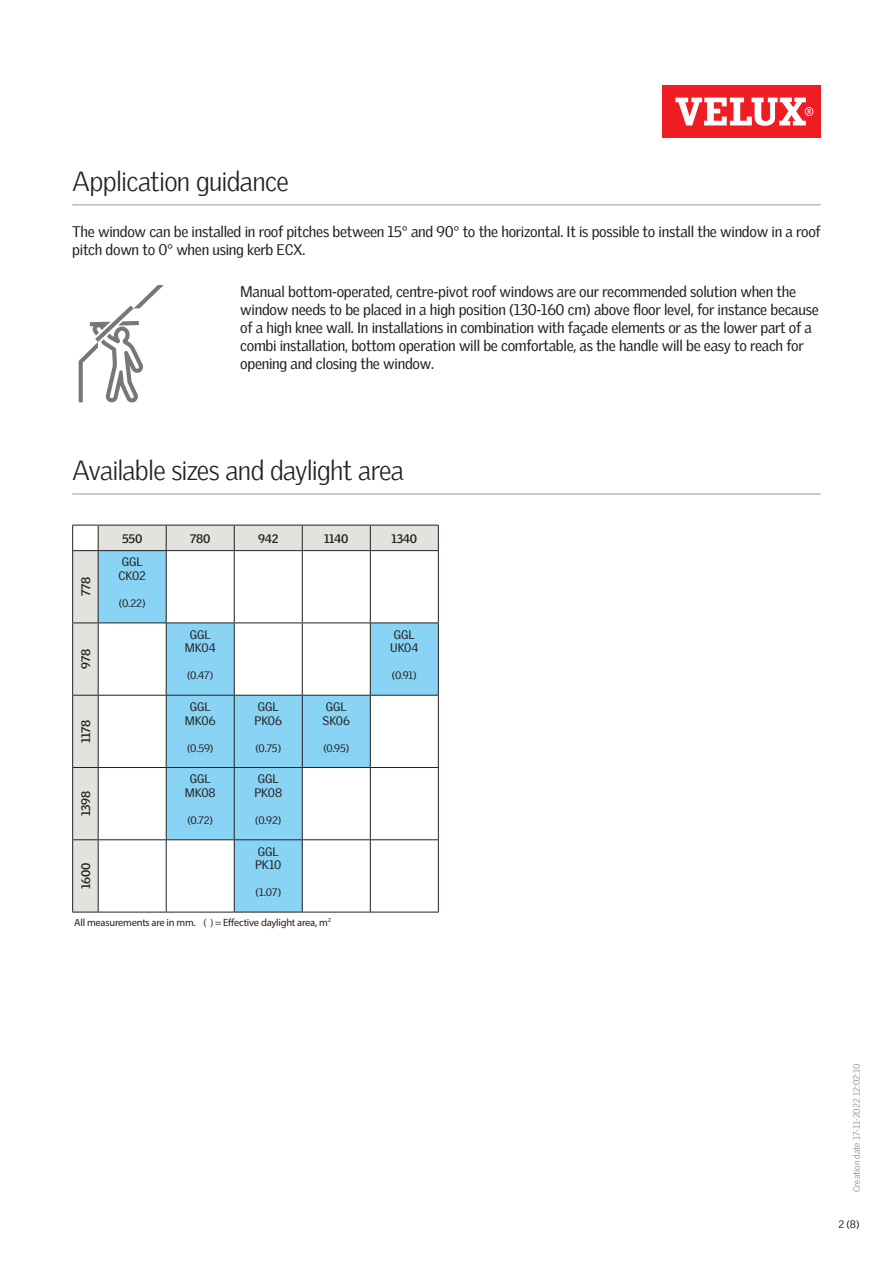
<style>
.page{position:relative;width:893px;height:1263px;background:#fff}
.page>*{position:absolute;margin:0;border:0;box-sizing:border-box;transform-origin:0 0}
.Headline_With_Line_B{font:300 27px "Velux Gothic";letter-spacing:-.03em;color:#231f20}
.Body_Regular{font:15px/18px "Velux Gothic";letter-spacing:-.02em;color:#231f20}
.TableText{font:12px "Velux Gothic";letter-spacing:-.005em;color:#231f20}
.TableHeader{font:700 12px "Velux Gothic";letter-spacing:-.02em;color:#231f20}
.TableHeader_TableTex{font:700 12px "Velux Gothic";letter-spacing:-.02em;color:#231f20}
.TableText-2{font:10.5px "Velux Gothic";letter-spacing:-.005em;color:#231f20}
.t1{font:10.5px "Myriad Pro";letter-spacing:-.02em;color:#231f20}
.t2{font:300 9px "Velux Gothic";color:#7c7e81}
</style>
<div class="page">
<div style="left:662px;top:85px;width:159px;height:53px;background:#ee1d23"></div>
<svg style="left:675px;top:98px;width:138px;height:28px"></svg>
<hr style="left:72px;top:204px;width:749px;height:2px;background:#bcbdbb">
<hr style="left:72px;top:493px;width:749px;height:2px;background:#bcbdbb">
<div style="left:73px;top:526px;width:365px;height:386px;background:#e2e2de"></div>
<svg style="left:99px;top:551px;width:339px;height:361px"></svg>
<hr style="left:98px;top:525px;width:68px;height:1px;background:#231f20">
<hr style="left:166px;top:525px;width:68px;height:1px;background:#231f20">
<svg style="left:166px;top:525px;width:1px;height:25px"></svg>
<hr style="left:234px;top:525px;width:68px;height:1px;background:#231f20">
<svg style="left:234px;top:525px;width:1px;height:25px"></svg>
<hr style="left:302px;top:525px;width:68px;height:1px;background:#231f20">
<svg style="left:302px;top:525px;width:1px;height:25px"></svg>
<hr style="left:370px;top:525px;width:69px;height:1px;background:#231f20">
<svg style="left:370px;top:525px;width:1px;height:25px"></svg>
<svg style="left:438px;top:525px;width:1px;height:25px"></svg>
<svg style="left:72px;top:525px;width:27px;height:26px"></svg>
<hr style="left:72px;top:551px;width:1px;height:71px;background:#231f20">
<hr style="left:98px;top:550px;width:68px;height:1px;background:#231f20">
<hr style="left:98px;top:551px;width:1px;height:71px;background:#231f20">
<hr style="left:166px;top:550px;width:68px;height:1px;background:#231f20">
<hr style="left:166px;top:551px;width:1px;height:71px;background:#231f20">
<hr style="left:234px;top:550px;width:68px;height:1px;background:#231f20">
<hr style="left:234px;top:551px;width:1px;height:71px;background:#231f20">
<hr style="left:302px;top:550px;width:68px;height:1px;background:#231f20">
<hr style="left:302px;top:551px;width:1px;height:71px;background:#231f20">
<hr style="left:370px;top:550px;width:69px;height:1px;background:#231f20">
<hr style="left:370px;top:551px;width:1px;height:71px;background:#231f20">
<hr style="left:438px;top:551px;width:1px;height:71px;background:#231f20">
<svg style="left:72px;top:622px;width:26px;height:1px"></svg>
<hr style="left:72px;top:623px;width:1px;height:72px;background:#231f20">
<hr style="left:98px;top:622px;width:68px;height:1px;background:#231f20">
<hr style="left:98px;top:623px;width:1px;height:72px;background:#231f20">
<hr style="left:166px;top:622px;width:68px;height:1px;background:#231f20">
<hr style="left:166px;top:623px;width:1px;height:72px;background:#231f20">
<hr style="left:234px;top:622px;width:68px;height:1px;background:#231f20">
<hr style="left:234px;top:623px;width:1px;height:72px;background:#231f20">
<hr style="left:302px;top:622px;width:68px;height:1px;background:#231f20">
<hr style="left:302px;top:623px;width:1px;height:72px;background:#231f20">
<hr style="left:370px;top:622px;width:69px;height:1px;background:#231f20">
<hr style="left:370px;top:623px;width:1px;height:72px;background:#231f20">
<hr style="left:438px;top:623px;width:1px;height:72px;background:#231f20">
<svg style="left:72px;top:695px;width:26px;height:1px"></svg>
<hr style="left:72px;top:696px;width:1px;height:71px;background:#231f20">
<hr style="left:98px;top:695px;width:68px;height:1px;background:#231f20">
<hr style="left:98px;top:696px;width:1px;height:71px;background:#231f20">
<hr style="left:166px;top:695px;width:68px;height:1px;background:#231f20">
<hr style="left:166px;top:696px;width:1px;height:71px;background:#231f20">
<hr style="left:234px;top:695px;width:68px;height:1px;background:#231f20">
<hr style="left:234px;top:696px;width:1px;height:71px;background:#231f20">
<hr style="left:302px;top:695px;width:68px;height:1px;background:#231f20">
<hr style="left:302px;top:696px;width:1px;height:71px;background:#231f20">
<hr style="left:370px;top:695px;width:69px;height:1px;background:#231f20">
<hr style="left:370px;top:696px;width:1px;height:71px;background:#231f20">
<hr style="left:438px;top:696px;width:1px;height:71px;background:#231f20">
<svg style="left:72px;top:767px;width:26px;height:1px"></svg>
<hr style="left:72px;top:768px;width:1px;height:71px;background:#231f20">
<hr style="left:98px;top:767px;width:68px;height:1px;background:#231f20">
<hr style="left:98px;top:768px;width:1px;height:71px;background:#231f20">
<hr style="left:166px;top:767px;width:68px;height:1px;background:#231f20">
<hr style="left:166px;top:768px;width:1px;height:71px;background:#231f20">
<hr style="left:234px;top:767px;width:68px;height:1px;background:#231f20">
<hr style="left:234px;top:768px;width:1px;height:71px;background:#231f20">
<hr style="left:302px;top:767px;width:68px;height:1px;background:#231f20">
<hr style="left:302px;top:768px;width:1px;height:71px;background:#231f20">
<hr style="left:370px;top:767px;width:69px;height:1px;background:#231f20">
<hr style="left:370px;top:768px;width:1px;height:71px;background:#231f20">
<hr style="left:438px;top:768px;width:1px;height:71px;background:#231f20">
<svg style="left:72px;top:839px;width:26px;height:1px"></svg>
<hr style="left:72px;top:840px;width:1px;height:72px;background:#231f20">
<svg style="left:72px;top:912px;width:26px;height:1px"></svg>
<hr style="left:98px;top:839px;width:68px;height:1px;background:#231f20">
<hr style="left:98px;top:840px;width:1px;height:72px;background:#231f20">
<hr style="left:98px;top:912px;width:68px;height:1px;background:#231f20">
<hr style="left:166px;top:839px;width:68px;height:1px;background:#231f20">
<hr style="left:166px;top:840px;width:1px;height:72px;background:#231f20">
<hr style="left:166px;top:912px;width:68px;height:1px;background:#231f20">
<hr style="left:234px;top:839px;width:68px;height:1px;background:#231f20">
<hr style="left:234px;top:840px;width:1px;height:72px;background:#231f20">
<hr style="left:234px;top:912px;width:68px;height:1px;background:#231f20">
<hr style="left:302px;top:839px;width:68px;height:1px;background:#231f20">
<hr style="left:302px;top:840px;width:1px;height:72px;background:#231f20">
<hr style="left:302px;top:912px;width:68px;height:1px;background:#231f20">
<hr style="left:370px;top:839px;width:69px;height:1px;background:#231f20">
<hr style="left:370px;top:840px;width:1px;height:72px;background:#231f20">
<hr style="left:438px;top:840px;width:1px;height:72px;background:#231f20">
<hr style="left:370px;top:912px;width:69px;height:1px;background:#231f20">
<svg style="left:79px;top:285px;width:85px;height:117px"></svg>
<p class="Headline_With_Line_B" style="left:72px;top:161px;width:218px">Application guidance</p>
<p class="Body_Regular" style="left:72px;top:221px;width:750px">The window can be installed in roof pitches between 15° and 90° to the horizontal. It is possible to install the window in a roof pitch down to 0° when using kerb ECX.</p>
<p class="Body_Regular" style="left:240px;top:281px;width:580px">Manual bottom-operated, centre-pivot roof windows are our recommended solution when the window needs to be placed in a high position (130-160 cm) above floor level, for instance because of a high knee wall. In installations in combination with façade elements or as the lower part of a combi installation, bottom operation will be comfortable, as the handle will be easy to reach for opening and closing the window.</p>
<p class="Headline_With_Line_B" style="left:72px;top:450px;width:333px">Available sizes and daylight area</p>
<p class="TableHeader" style="left:77px;top:596px;width:21px;rotate:-90deg">778</p>
<p class="TableHeader" style="left:77px;top:669px;width:21px;rotate:-90deg">978</p>
<p class="TableHeader" style="left:77px;top:743px;width:25px;rotate:-90deg">1178</p>
<p class="TableHeader" style="left:77px;top:816px;width:27px;rotate:-90deg">1398</p>
<p class="TableHeader_TableTex" style="left:122px;top:529px;width:22px">550</p>
<p class="TableHeader_TableTex" style="left:190px;top:529px;width:22px">780</p>
<p class="TableHeader_TableTex" style="left:258px;top:529px;width:22px">942</p>
<p class="TableHeader_TableTex" style="left:324px;top:529px;width:26px">1140</p>
<p class="TableHeader_TableTex" style="left:392px;top:529px;width:27px">1340</p>
<p class="TableText" style="left:122px;top:553px;width:22px">GGL</p>
<p class="TableText" style="left:119px;top:566px;width:29px">CK02</p>
<p class="TableText-2" style="left:119px;top:595px;width:28px">(0.22)</p>
<p class="TableText" style="left:190px;top:625px;width:22px">GGL</p>
<p class="TableText" style="left:185px;top:639px;width:32px">MK04</p>
<p class="TableText-2" style="left:187px;top:667px;width:28px">(0.47)</p>
<p class="TableText" style="left:190px;top:698px;width:22px">GGL</p>
<p class="TableText" style="left:185px;top:711px;width:32px">MK06</p>
<p class="TableText-2" style="left:187px;top:740px;width:28px">(0.59)</p>
<p class="TableText" style="left:190px;top:770px;width:22px">GGL</p>
<p class="TableText" style="left:185px;top:783px;width:32px">MK08</p>
<p class="TableText-2" style="left:187px;top:812px;width:27px">(0.72)</p>
<p class="TableText" style="left:258px;top:698px;width:22px">GGL</p>
<p class="TableText" style="left:255px;top:711px;width:29px">PK06</p>
<p class="TableText-2" style="left:255px;top:740px;width:27px">(0.75)</p>
<p class="TableText" style="left:258px;top:770px;width:22px">GGL</p>
<p class="TableText" style="left:254px;top:783px;width:29px">PK08</p>
<p class="TableText-2" style="left:255px;top:812px;width:27px">(0.92)</p>
<p class="TableText" style="left:326px;top:698px;width:22px">GGL</p>
<p class="TableText" style="left:323px;top:711px;width:29px">SK06</p>
<p class="TableText-2" style="left:323px;top:740px;width:27px">(0.95)</p>
<p class="TableText" style="left:394px;top:625px;width:22px">GGL</p>
<p class="TableText" style="left:390px;top:639px;width:30px">UK04</p>
<p class="TableText-2" style="left:392px;top:667px;width:26px">(0.91)</p>
<p class="TableText" style="left:258px;top:842px;width:22px">GGL</p>
<p class="TableText" style="left:255px;top:856px;width:28px">PK10</p>
<p class="TableText-2" style="left:255px;top:884px;width:27px">(1.07)</p>
<p class="t1" style="left:74px;top:916px;width:258px">All measurements are in mm. ( ) = Effective daylight area, m<sup>2</sup></p>
<p class="TableHeader" style="left:77px;top:889px;width:28px;rotate:-90deg">1600</p>
<p class="t2" style="left:850px;top:1192px;width:129px;rotate:-90deg">Creation date 17-11-2022 12:02:10</p>
<p class="TableText-2" style="left:838px;top:1216px;width:23px">2 (8)</p>
</div>
